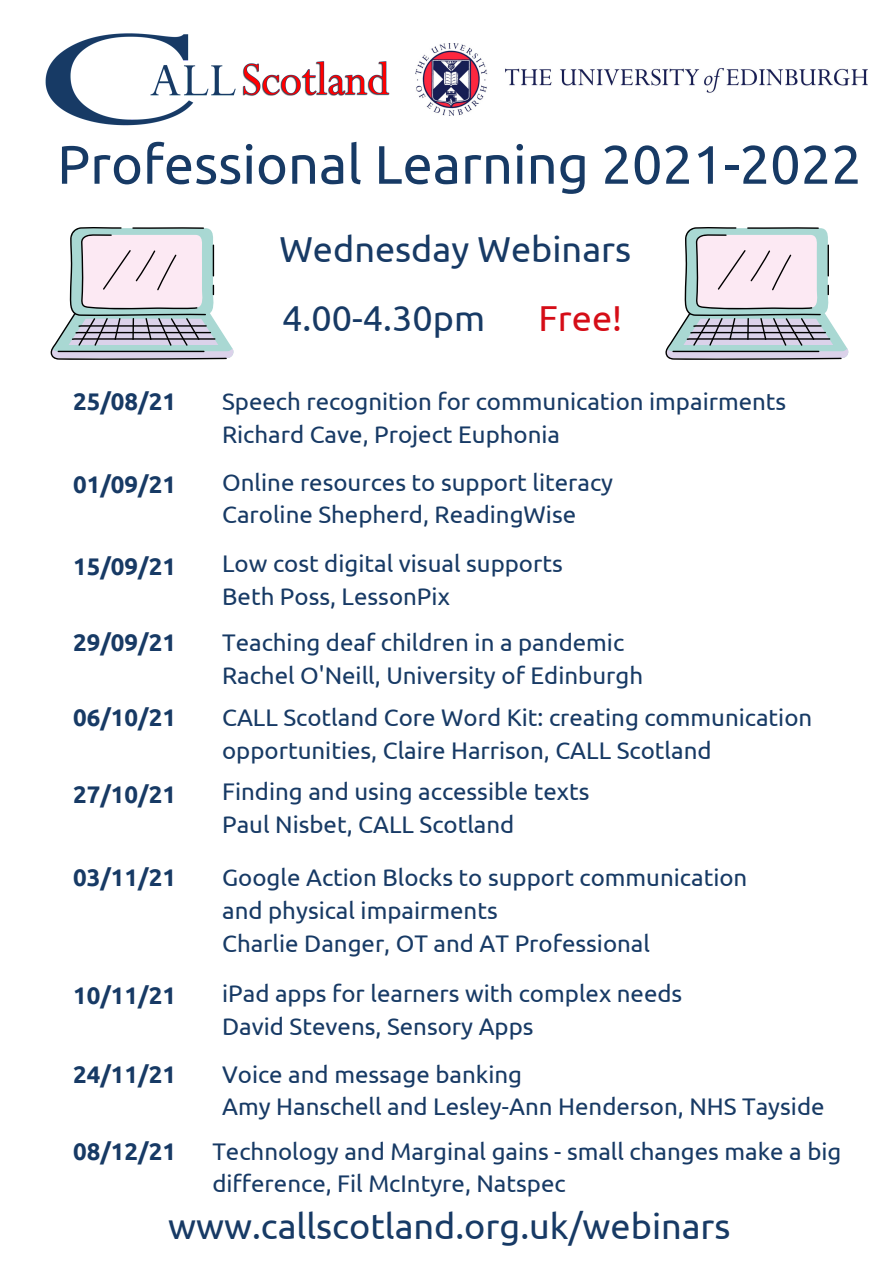
<style>
.page{position:relative;width:894px;height:1264px;background:#fff}
.page>*{position:absolute;margin:0;border:0;box-sizing:border-box;transform-origin:0 0}
.t1{font:54px "Ubuntu";color:#173a65}
.t2{font:36px "Ubuntu";color:#173a65}
.t3{font:36px "Ubuntu";color:#d50d17}
.t4{font:24px/32.7px "Ubuntu";color:#173a65}
.t5{font:700 24px "Ubuntu";color:#173a65}
</style>
<div class="page">
<img style="left:45px;top:33px;width:345px;height:93px">
<img style="left:415px;top:43px;width:451px;height:72px">
<svg style="left:50px;top:227px;width:184px;height:133px"></svg>
<svg style="left:665px;top:227px;width:184px;height:133px"></svg>
<h1 class="t1" style="left:57px;top:133px;width:805px">Professional Learning 2021-2022</h1>
<h2 class="t2" style="left:279px;top:228px;width:353px">Wednesday Webinars</h2>
<p class="t2" style="left:282px;top:298px;width:204px">4.00-4.30pm</p>
<p class="t3" style="left:538px;top:298px;width:85px">Free!</p>
<p class="t5" style="left:73px;top:388px;width:104px">25/08/21</p>
<p class="t4" style="left:222px;top:385px;width:565px">Speech recognition for communication impairments<br>Richard Cave, Project Euphonia</p>
<p class="t5" style="left:73px;top:471px;width:104px">01/09/21</p>
<p class="t4" style="left:222px;top:465px;width:392px">Online resources to support literacy<br>Caroline Shepherd, ReadingWise</p>
<p class="t5" style="left:73px;top:552px;width:104px">15/09/21</p>
<p class="t4" style="left:222px;top:547px;width:342px">Low cost digital visual supports<br>Beth Poss, LessonPix</p>
<p class="t5" style="left:73px;top:629px;width:104px">29/09/21</p>
<p class="t4" style="left:222px;top:626px;width:422px">Teaching deaf children in a pandemic<br>Rachel O'Neill, University of Edinburgh</p>
<p class="t5" style="left:73px;top:703px;width:104px">06/10/21</p>
<p class="t4" style="left:222px;top:700px;width:591px">CALL Scotland Core Word Kit: creating communication opportunities, Claire Harrison, CALL Scotland</p>
<p class="t5" style="left:73px;top:780px;width:104px">27/10/21</p>
<p class="t4" style="left:222px;top:775px;width:369px">Finding and using accessible texts<br>Paul Nisbet, CALL Scotland</p>
<p class="t5" style="left:73px;top:864px;width:104px">03/11/21</p>
<p class="t4" style="left:222px;top:861px;width:526px">Google Action Blocks to support communication and physical impairments<br>Charlie Danger, OT and AT Professional</p>
<p class="t5" style="left:73px;top:982px;width:104px">10/11/21</p>
<p class="t4" style="left:222px;top:976px;width:461px">iPad apps for learners with complex needs<br>David Stevens, Sensory Apps</p>
<p class="t5" style="left:73px;top:1060px;width:104px">24/11/21</p>
<p class="t4" style="left:222px;top:1057px;width:603px">Voice and message banking<br>Amy Hanschell and Lesley-Ann Henderson, NHS Tayside</p>
<p class="t5" style="left:73px;top:1137px;width:104px">08/12/21</p>
<p class="t4" style="left:212px;top:1134px;width:630px">Technology and Marginal gains - small changes make a big difference, Fil McIntyre, Natspec</p>
<p class="t2" style="left:168px;top:1205px;width:564px">www.callscotland.org.uk/webinars</p>
</div>
